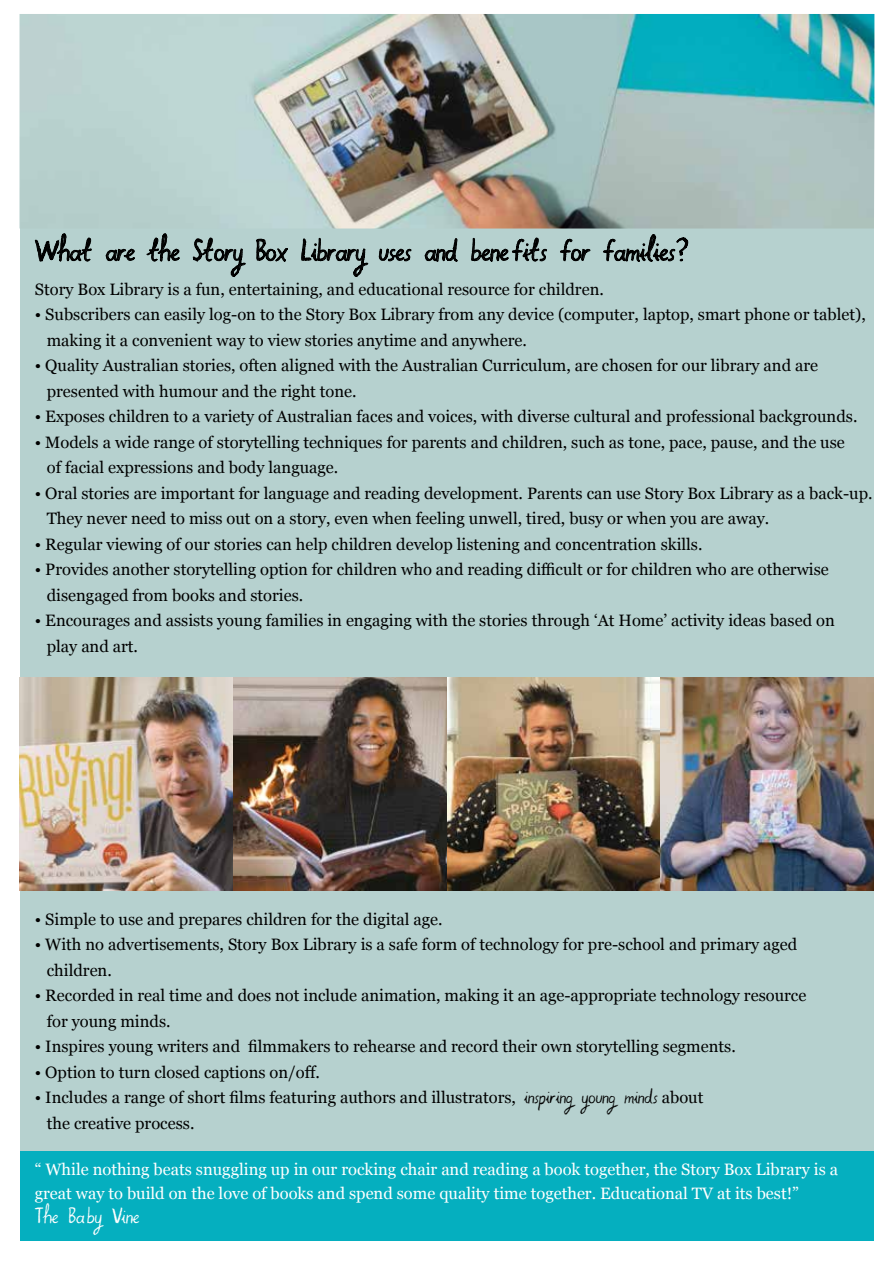
<style>
.page{position:relative;width:893px;height:1263px;background:#fff}
.page>*{position:absolute;margin:0;border:0;box-sizing:border-box;transform-origin:0 0}
.t1{font:24px "GUS GORDON sbl";color:#000}
.t2{font:18px "GUS GORDON sbl";color:#fff}
.t3{font:16.5px/25.5px "Georgia";color:#000}
.t4{font:16.5px/24px "Georgia";color:#fff}
.s1{font-family:"GUS GORDON sbl"}
</style>
<div class="page">
<div style="left:20px;top:14px;width:853px;height:1224px;background:#b6d1cf"></div>
<div style="left:20px;top:1151px;width:853px;height:89px;background:#05afbf"></div>
<img style="left:20px;top:677px;width:853px;height:213px">
<svg style="left:35px;top:233px;width:56px;height:28px"></svg>
<svg style="left:106px;top:249px;width:29px;height:12px"></svg>
<svg style="left:147px;top:233px;width:33px;height:28px"></svg>
<svg style="left:193px;top:238px;width:53px;height:39px"></svg>
<svg style="left:256px;top:239px;width:32px;height:23px"></svg>
<svg style="left:301px;top:238px;width:67px;height:39px"></svg>
<svg style="left:379px;top:249px;width:32px;height:12px"></svg>
<svg style="left:425px;top:238px;width:32px;height:24px"></svg>
<svg style="left:471px;top:238px;width:76px;height:23px"></svg>
<svg style="left:560px;top:239px;width:30px;height:22px"></svg>
<svg style="left:603px;top:234px;width:85px;height:28px"></svg>
<img style="left:248px;top:14px;width:626px;height:214px">
<h1 class="t1" style="left:35px;top:238px;width:654px">What are the Story Box Library uses and bene fits for families?</h1>
<p class="t3" style="left:35px;top:276px;width:571px">Story Box Library is a fun, entertaining, and educational resource for children.</p>
<p class="t3" style="left:47px;top:301px;width:821px;text-indent:-12px">• Subscribers can easily log-on to the Story Box Library from any device (computer, laptop, smart phone or tablet), making it a convenient way to view stories anytime and anywhere.</p>
<p class="t3" style="left:47px;top:352px;width:773px;text-indent:-12px">• Quality Australian stories, often aligned with the Australian Curriculum, are chosen for our library and are presented with humour and the right tone.</p>
<p class="t3" style="left:35px;top:403px;width:824px">• Exposes children to a variety of Australian faces and voices, with diverse cultural and professional backgrounds.</p>
<p class="t3" style="left:47px;top:428px;width:800px;text-indent:-12px">• Models a wide range of storytelling techniques for parents and children, such as tone, pace, pause, and the use of facial expressions and body language.</p>
<p class="t3" style="left:47px;top:479px;width:827px;text-indent:-12px">• Oral stories are important for language and reading development. Parents can use Story Box Library as a back-up.<br>They never need to miss out on a story, even when feeling unwell, tired, busy or when you are away.</p>
<p class="t3" style="left:35px;top:530px;width:669px">• Regular viewing of our stories can help children develop listening and concentration skills.</p>
<p class="t3" style="left:47px;top:556px;width:783px;text-indent:-12px">• Provides another storytelling option for children who and reading difficult or for children who are otherwise disengaged from books and stories.</p>
<p class="t3" style="left:47px;top:607px;width:789px;text-indent:-12px">• Encourages and assists young families in engaging with the stories through ‘At Home’ activity ideas based on play and art.</p>
<p class="t3" style="left:35px;top:905px;width:409px">• Simple to use and prepares children for the digital age.</p>
<p class="t3" style="left:47px;top:931px;width:752px;text-indent:-12px">• With no advertisements, Story Box Library is a safe form of technology for pre-school and primary aged children.</p>
<p class="t3" style="left:47px;top:982px;width:761px;text-indent:-12px">• Recorded in real time and does not include animation, making it an age-appropriate technology resource for young minds.</p>
<p class="t3" style="left:35px;top:1033px;width:702px">• Inspires young writers and filmmakers to rehearse and record their own storytelling segments.</p>
<p class="t3" style="left:35px;top:1058px;width:287px">• Option to turn closed captions on/off.</p>
<p class="t3" style="left:47px;top:1084px;width:658px;text-indent:-12px">• Includes a range of short films featuring authors and illustrators, <span class="s1">inspiring young minds</span> about the creative process.</p>
<p class="t4" style="left:35px;top:1157px;width:805px">“ While nothing beats snuggling up in our rocking chair and reading a book together, the Story Box Library is a great way to build on the love of books and spend some quality time together. Educational TV at its best!”</p>
<p class="t2" style="left:35px;top:1206px;width:107px">The Ba by Vine</p>
</div>
